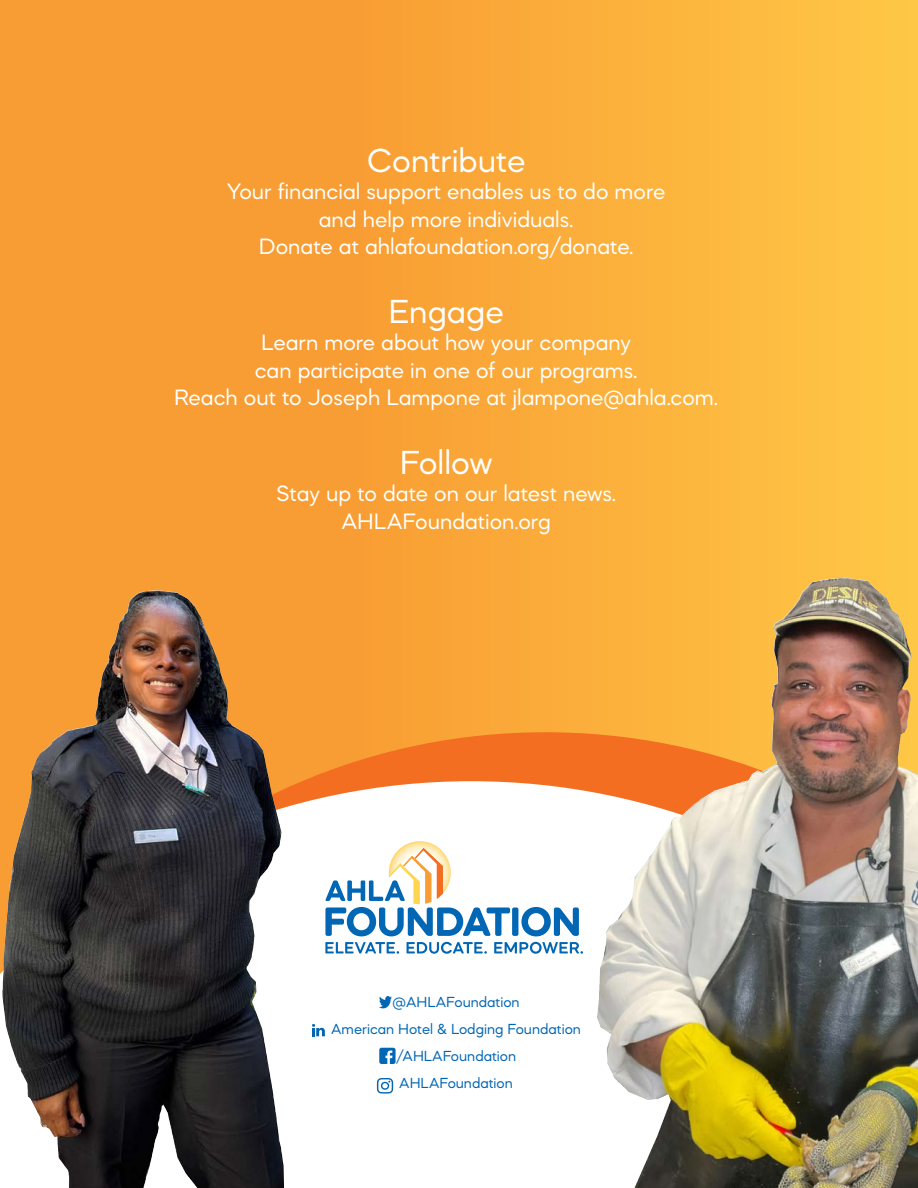
<style>
.page{position:relative;width:918px;height:1188px;background:#fff}
.page>*{position:absolute;margin:0;border:0;box-sizing:border-box;transform-origin:0 0}
.t1{font:34.35px "Mazzard M";color:#fff}
.t2{font:22.8px/27.5px "Mazzard M";color:#fff;text-align:center}
.t3{font:15px "Mazzard M";color:#0166b3}
</style>
<div class="page">
<div style="left:0;top:0;width:918px;height:1155px;background:linear-gradient(to right,#f4922e,#fabe45)"></div>
<svg style="left:0;top:732px;width:918px;height:49px;background:#c87a3f"></svg>
<svg style="left:0;top:781px;width:918px;height:407px"></svg>
<svg style="left:325px;top:942px;width:74px;height:12px"></svg>
<svg style="left:407px;top:942px;width:80px;height:12px"></svg>
<svg style="left:494px;top:942px;width:89px;height:12px"></svg>
<div style="left:512px;top:908px;width:6px;height:28px;background:#0166b3;border-radius:2px"></div>
<svg style="left:521px;top:907px;width:58px;height:29px"></svg>
<svg style="left:325px;top:841px;width:185px;height:95px"></svg>
<svg style="left:379px;top:996px;width:13px;height:13px"></svg>
<svg style="left:312px;top:1024px;width:13px;height:12px"></svg>
<svg style="left:379px;top:1048px;width:17px;height:16px"></svg>
<svg style="left:377px;top:1078px;width:16px;height:16px"></svg>
<img style="left:62px;top:590px;width:94px;height:145px">
<img style="left:749px;top:578px;width:92px;height:202px">
<p class="t1" style="left:367px;top:140px;width:160px">Contribute</p>
<p class="t2" style="left:227px;top:178px;width:440px">Your financial support enables us to do more and help more individuals.</p>
<p class="t2" style="left:259px;top:233px;width:376px">Donate at ahlafoundation.org/donate.</p>
<p class="t1" style="left:389px;top:290px;width:117px">Engage</p>
<p class="t2" style="left:255px;top:329px;width:384px;text-align:left">Learn more about how your company can participate in one of our programs.</p>
<p class="t2" style="left:174px;top:383px;width:546px">Reach out to Joseph Lampone at jlampone@ahla.com.</p>
<p class="t1" style="left:400px;top:441px;width:94px">Follow</p>
<p class="t2" style="left:276px;top:479px;width:342px">Stay up to date on our latest news.</p>
<p class="t2" style="left:341px;top:507px;width:211px">AHLAFoundation.org</p>
<p class="t3" style="left:393px;top:993px;width:129px">@AHLAFoundation</p>
<p class="t3" style="left:331px;top:1020px;width:251px">American Hotel &amp; Lodging Foundation</p>
<p class="t3" style="left:396px;top:1047px;width:122px">/AHLAFoundation</p>
<p class="t3" style="left:399px;top:1074px;width:115px">AHLAFoundation</p>
</div>
